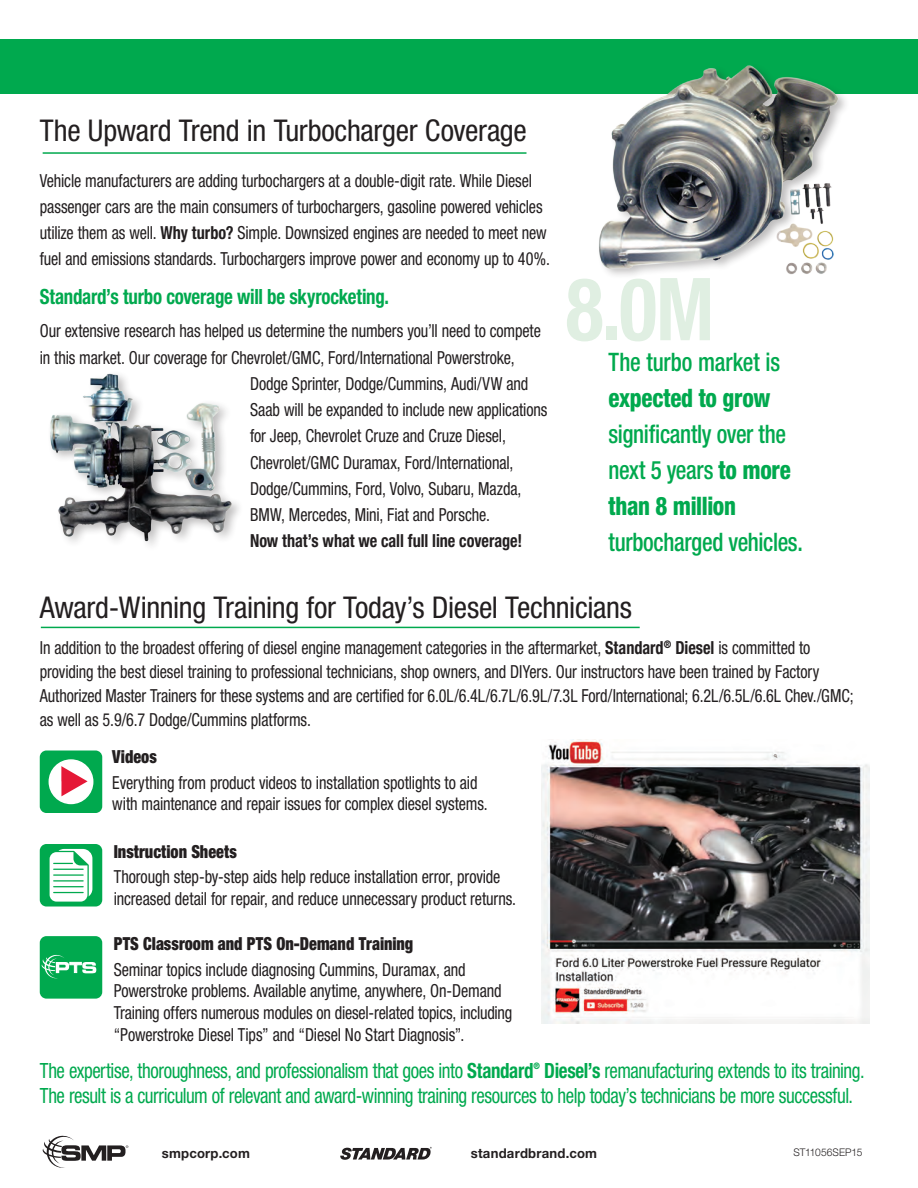
<style>
.page{position:relative;width:918px;height:1188px;background:#fff}
.page>*{position:absolute;margin:0;border:0;box-sizing:border-box;transform-origin:0 0}
.t1{font:700 condensed 87px "Helvetica Neue LT Std";color:#e0efe2;scale:.9 1}
.t2{font:condensed 30px "Helvetica Neue LT Std";letter-spacing:-.01em;color:#231f20}
.t3{font:500 condensed 25.5px/36px "Helvetica Neue LT Std";letter-spacing:-.015em;color:#00a94e;scale:.9 1}
.t4{font:condensed 21px/25.2px "Helvetica Neue LT Std";letter-spacing:-.025em;color:#00a94e;scale:.9 1}
.t5{font:700 condensed 21px "Helvetica Neue LT Std";letter-spacing:-.01em;color:#00a94e;scale:.9 1}
.t6{font:condensed 18px/26.2px "Helvetica Neue LT Std";letter-spacing:-.01em;color:#231f20;scale:.9 1}
.t7{font:700 condensed 18px "Helvetica Neue LT Std";letter-spacing:-.005em;color:#231f20;scale:.9 1}
.t8{font:700 13.5px "Helvetica Neue LT Std";letter-spacing:.02em;color:#231f20}
.t9{font:300 10.5px "Helvetica Neue LT Std";color:#231f20}
.t10{font:700 condensed 9px "Helvetica Neue LT Std";color:#00a94e;scale:.9 1}
.s1{font-weight:700}
.s2{font-weight:800}
.s3{font-weight:900}
</style>
<div class="page">
<div style="left:0;top:39px;width:918px;height:54px;background:#00a94e"></div>
<img style="left:50px;top:373px;width:182px;height:169px">
<div style="left:40px;top:751px;width:62px;height:62px;background:#00a94e;border-radius:7px"></div>
<div style="left:49px;top:760px;width:44px;height:43px;background:#fff;border-radius:50%"></div>
<div style="left:49px;top:759px;width:44px;height:45px;border:2px solid #fff;border-radius:50%"></div>
<svg style="left:61px;top:766px;width:27px;height:30px"></svg>
<div style="left:40px;top:844px;width:62px;height:63px;background:#00a94e;border-radius:7px"></div>
<svg style="left:50px;top:849px;width:42px;height:53px;background:#c5ebd6"></svg>
<img style="left:541px;top:739px;width:329px;height:285px">
<div style="left:40px;top:936px;width:62px;height:63px;background:#00a94e;border-radius:7px"></div>
<svg style="left:42px;top:955px;width:54px;height:24px"></svg>
<hr style="left:41px;top:627px;width:599px;height:1px;background:#00a94e">
<hr style="left:43px;top:152px;width:483px;height:2px;background:#00a94e">
<div style="left:597px;top:63px;width:253px;height:216px;background:#231f20;opacity:.3"></div>
<img style="left:597px;top:64px;width:243px;height:211px">
<svg style="left:340px;top:1147px;width:92px;height:13px"></svg>
<svg style="left:43px;top:1136px;width:85px;height:32px"></svg>
<p class="t2" style="left:40px;top:113px;width:489px">The Upward Trend in Turbocharger Coverage</p>
<p class="t6" style="left:40px;top:167px;width:568px">Vehicle manufacturers are adding turbochargers at a double-digit rate. While Diesel passenger cars are the main consumers of turbochargers, gasoline powered vehicles utilize them as well. <span class="s1">Why turbo?</span> Simple. Downsized engines are needed to meet new fuel and emissions standards. Turbochargers improve power and economy up to 40%.</p>
<p class="t5" style="left:40px;top:284px;width:390px">Standard’s turbo coverage will be skyrocketing.</p>
<p class="t6" style="left:40px;top:318px;width:558px">Our extensive research has helped us determine the numbers you’ll need to compete</p>
<p class="t6" style="left:40px;top:344px;width:529px">in this market. Our coverage for Chevrolet/GMC, Ford/International Powerstroke,</p>
<p class="t6" style="left:250px;top:370px;width:311px">Dodge Sprinter, Dodge/Cummins, Audi/VW and</p>
<p class="t6" style="left:250px;top:397px;width:332px">Saab will be expanded to include new applications</p>
<p class="t6" style="left:250px;top:423px;width:286px">for Jeep, Chevrolet Cruze and Cruze Diesel,</p>
<p class="t6" style="left:250px;top:449px;width:294px">Chevrolet/GMC Duramax, Ford/International,</p>
<p class="t6" style="left:250px;top:475px;width:303px">Dodge/Cummins, Ford, Volvo, Subaru, Mazda,</p>
<p class="t6" style="left:250px;top:502px;width:268px">BMW, Mercedes, Mini, Fiat and Porsche.</p>
<p class="t7" style="left:250px;top:530px;width:304px">Now that’s what we call full line coverage!</p>
<p class="t1" style="left:566px;top:257px;width:166px">8.0M</p>
<p class="t3" style="left:609px;top:344px;width:218px">The turbo market is <span class="s2">expected to grow </span>significantly over the next 5 years <span class="s2">to more than 8 million </span>turbocharged vehicles.</p>
<p class="t2" style="left:40px;top:590px;width:594px">Award-Winning Training for Today’s Diesel Technicians</p>
<p class="t6" style="left:40px;top:636px;width:906px;line-height:24px">In addition to the broadest offering of diesel engine management categories in the aftermarket, <span class="s1">Standard</span><sup>®</sup> <span class="s1">Diesel</span> is committed to providing the best diesel training to professional technicians, shop owners, and DIYers. Our instructors have been trained by Factory Authorized Master Trainers for these systems and are certified for 6.0L/6.4L/6.7L/6.9L/7.3L Ford/International; 6.2L/6.5L/6.6L Chev./GMC; as well as 5.9/6.7 Dodge/Cummins platforms.</p>
<p class="t6" style="left:112px;top:744px;width:407px;line-height:25.5px"><span class="s3">Videos<br></span>Everything from product videos to installation spotlights to aid</p>
<p class="t6" style="left:112px;top:791px;width:419px">with maintenance and repair issues for complex diesel systems.</p>
<p class="t6" style="left:114px;top:839px;width:431px;line-height:25.5px"><span class="s3">Instruction Sheets<br></span>Thorough step-by-step aids help reduce installation error, provide</p>
<p class="t6" style="left:114px;top:885px;width:449px">increased detail for repair, and reduce unnecessary product returns.</p>
<p class="t6" style="left:114px;top:931px;width:393px;line-height:25.5px"><span class="s3">PTS Classroom and PTS On-Demand Training<br></span>Seminar topics include diagnosing Cummins, Duramax, and</p>
<p class="t6" style="left:114px;top:980px;width:444px;line-height:21.6px">Powerstroke problems. Available anytime, anywhere, On-Demand<br>Training offers numerous modules on diesel-related topics, including “Powerstroke Diesel Tips” and “Diesel No Start Diagnosis”.</p>
<p class="t4" style="left:40px;top:1057px;width:550px">The expertise, thoroughness, and professionalism that goes into <span class="s1">Standard</span></p>
<p class="t10" style="left:533px;top:1060px;width:9px">®</p>
<p class="t4" style="left:40px;top:1057px;width:918px;text-indent:505px"><span class="s1">Diesel’s</span> remanufacturing extends to its training.<br>The result is a curriculum of relevant and award-winning training resources to help today’s technicians be more successful.</p>
<p class="t8" style="left:162px;top:1145px;width:90px">smpcorp.com</p>
<p class="t8" style="left:471px;top:1145px;width:128px">standardbrand.com</p>
<p class="t9" style="left:794px;top:1146px;width:70px">ST11056SEP15</p>
</div>
